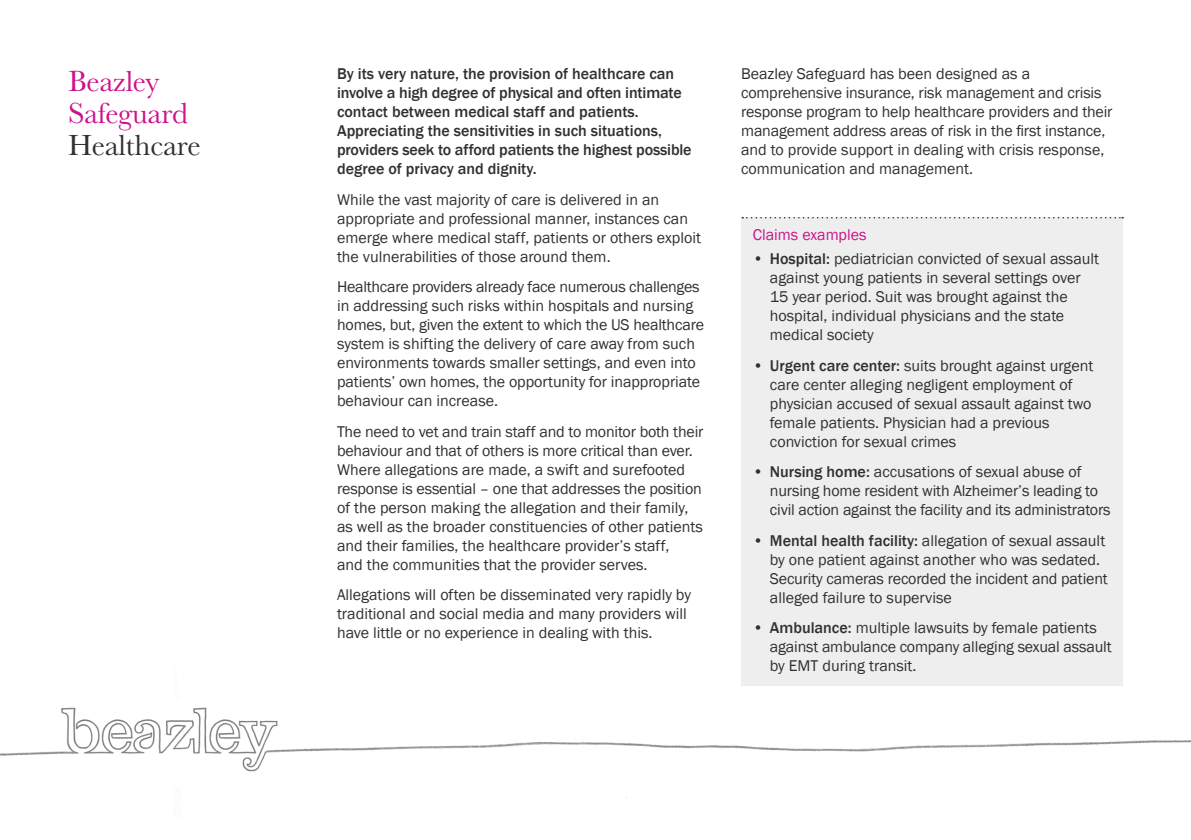
<style>
.page{position:relative;width:1191px;height:840px;background:#fff}
.page>*{position:absolute;margin:0;border:0;box-sizing:border-box;transform-origin:0 0}
._02_Small_title_whit{font:30px "Baskerville URW";letter-spacing:-.01em;color:#ce118c}
._02_Small_title_whit-2{font:30px "Baskerville URW";letter-spacing:-.01em;color:#312f30}
._09_Body_no_indent_w{font:16px/19px "Franklin Gothic";color:#312f30}
._09_Body_no_indent_w-2{font:500 16px/19px "Franklin Gothic";color:#312f30}
._09_Body_no_indent_w-3{font:16px "Franklin Gothic";color:#ce118c}
.s1{font-weight:500}
</style>
<div class="page">
<img style="left:0;top:684px;width:1191px;height:114px">
<div style="left:741px;top:217px;width:382px;height:467px;background:#eeeeef"></div>
<svg style="left:742px;top:217px;width:381px;height:1px"></svg>
<p class="_02_Small_title_whit" style="left:68px;top:63px;width:93px">Beazley</p>
<p class="_02_Small_title_whit" style="left:68px;top:95px;width:121px">Safeguard</p>
<p class="_02_Small_title_whit-2" style="left:68px;top:127px;width:134px">Healthcare</p>
<p class="_09_Body_no_indent_w-2" style="left:337px;top:65px;width:356px">By its very nature, the provision of healthcare can involve a high degree of physical and often intimate contact between medical staff and patients.<br>Appreciating the sensitivities in such situations, providers seek to afford patients the highest possible degree of privacy and dignity.</p>
<p class="_09_Body_no_indent_w" style="left:337px;top:190px;width:365px">While the vast majority of care is delivered in an appropriate and professional manner, instances can emerge where medical staff, patients or others exploit the vulnerabilities of those around them.</p>
<p class="_09_Body_no_indent_w" style="left:337px;top:277px;width:369px">Healthcare providers already face numerous challenges in addressing such risks within hospitals and nursing homes, but, given the extent to which the US healthcare system is shifting the delivery of care away from such environments towards smaller settings, and even into patients’ own homes, the opportunity for inappropriate behaviour can increase.</p>
<p class="_09_Body_no_indent_w" style="left:337px;top:422px;width:368px">The need to vet and train staff and to monitor both their behaviour and that of others is more critical than ever.<br>Where allegations are made, a swift and surefooted response is essential – one that addresses the position of the person making the allegation and their family, as well as the broader constituencies of other patients and their families, the healthcare provider’s staff,<br>and the communities that the provider serves.</p>
<p class="_09_Body_no_indent_w" style="left:337px;top:585px;width:355px">Allegations will often be disseminated very rapidly by traditional and social media and many providers will have little or no experience in dealing with this.</p>
<p class="_09_Body_no_indent_w" style="left:741px;top:65px;width:373px">Beazley Safeguard has been designed as a comprehensive insurance, risk management and crisis response program to help healthcare providers and their management address areas of risk in the first instance, and to provide support in dealing with crisis response, communication and management.</p>
<p class="_09_Body_no_indent_w-3" style="left:753px;top:224px;width:115px">Claims examples</p>
<p class="_09_Body_no_indent_w" style="left:770px;top:249px;width:331px;text-indent:-17px">• <span class="s1">Hospital:</span> pediatrician convicted of sexual assault against young patients in several settings over 15 year period. Suit was brought against the hospital, individual physicians and the state medical society</p>
<p class="_09_Body_no_indent_w" style="left:770px;top:356px;width:325px;text-indent:-17px">• <span class="s1">Urgent care center:</span> suits brought against urgent care center alleging negligent employment of physician accused of sexual assault against two female patients. Physician had a previous conviction for sexual crimes</p>
<p class="_09_Body_no_indent_w" style="left:770px;top:462px;width:342px;text-indent:-17px">• <span class="s1">Nursing home:</span> accusations of sexual abuse of nursing home resident with Alzheimer’s leading to civil action against the facility and its administrators</p>
<p class="_09_Body_no_indent_w" style="left:770px;top:530px;width:339px;text-indent:-17px">• <span class="s1">Mental health facility:</span> allegation of sexual assault by one patient against another who was sedated.<br>Security cameras recorded the incident and patient alleged failure to supervise</p>
<p class="_09_Body_no_indent_w" style="left:770px;top:618px;width:343px;text-indent:-17px">• <span class="s1">Ambulance:</span> multiple lawsuits by female patients against ambulance company alleging sexual assault by EMT during transit.</p>
</div>
